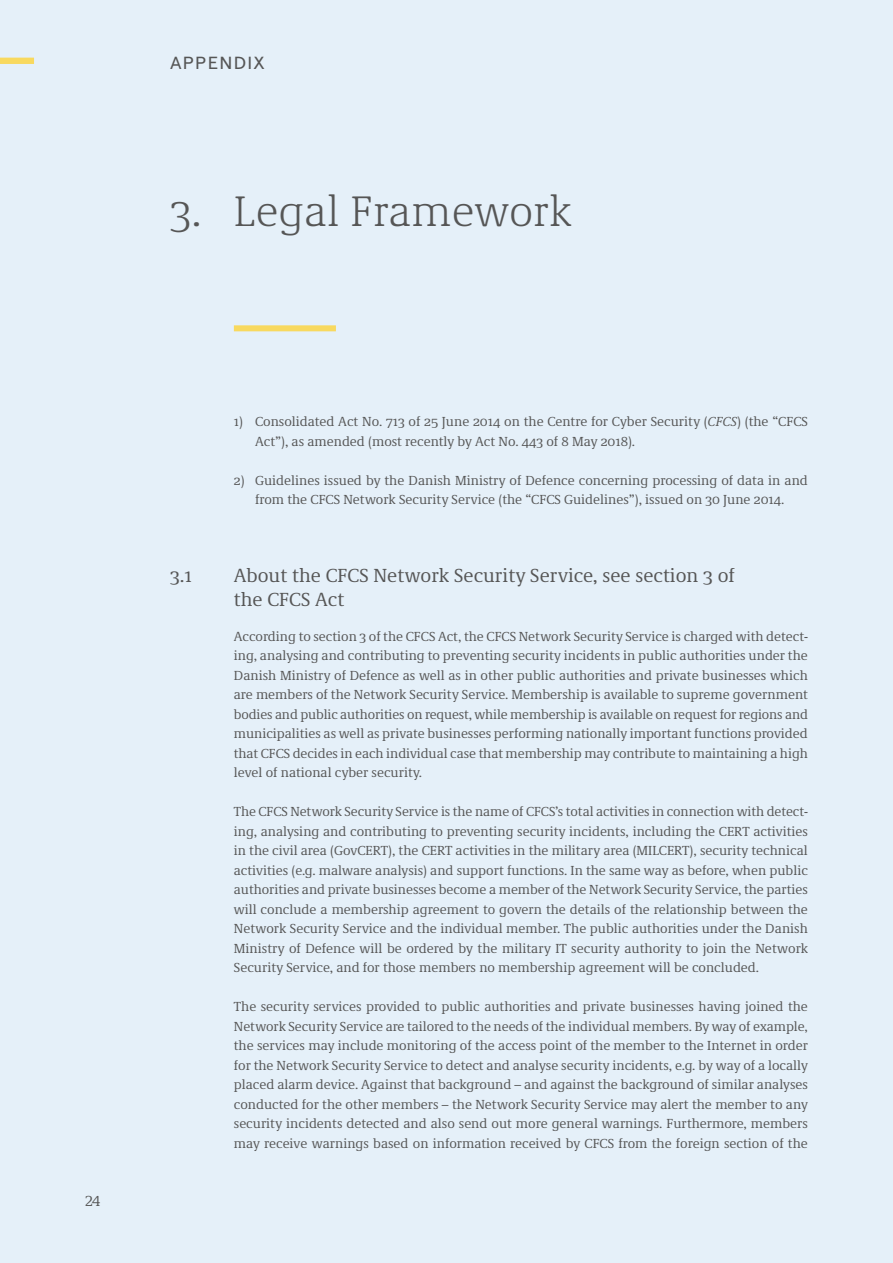
<style>
.page{position:relative;width:893px;height:1263px;background:#e5f0f9}
.page>*{position:absolute;margin:0;border:0;box-sizing:border-box;transform-origin:0 0}
.t1{font:45px "Demos Next Pro Light 2";color:#565656}
.t2{font:19.5px/24px "Demos Next Pro";color:#565656}
.t3{font:17.55px "Apercu 2";letter-spacing:.05em;color:#565656;scale:1.11 1}
.t4{font:15px "Demos Next Pro Regular 2";color:#565656}
.t5{font:13.5px/19.5px "Demos Next Pro";color:#565656;text-align:justify}
.s1{font-style:italic}
</style>
<div class="page">
<div style="left:0;top:58px;width:34px;height:6px;background:#f8d95f"></div>
<div style="left:234px;top:325px;width:102px;height:6px;background:#f8d95f"></div>
<p class="t3" style="left:170px;top:53px;width:87px">APPENDIX</p>
<h1 class="t1" style="left:170px;top:182px;width:403px">3. Legal Framework</h1>
<p class="t4" style="left:85px;top:1191px;width:17px">24</p>
<p class="t5" style="left:255px;top:411px;width:554px;text-indent:-21px">1) Consolidated Act No. 713 of 25 June 2014 on the Centre for Cyber Security (<span class="s1">CFCS</span>) (the “CFCS<br>Act”), as amended (most recently by Act No. 443 of 8 May 2018).</p>
<p class="t5" style="left:234px;top:470px;width:575px;text-align:center">2) Guidelines issued by the Danish Ministry of Defence concerning processing of data in and from the CFCS Network Security Service (the “CFCS Guidelines”), issued on 30 June 2014.</p>
<h2 class="t2" style="left:170px;top:563px;width:23px">3.1</h2>
<h2 class="t2" style="left:234px;top:563px;width:502px">About the CFCS Network Security Service, see section 3 of the CFCS Act</h2>
<p class="t5" style="left:234px;top:626px;width:576px">According to section 3 of the CFCS Act, the CFCS Network Security Service is charged with detect&shy;ing, analysing and contributing to preventing security incidents in public authorities under the Danish Ministry of Defence as well as in other public authorities and private businesses which are members of the Network Security Service. Membership is available to supreme government bodies and public authorities on request, while membership is available on request for regions and municipalities as well as private businesses performing nationally important functions provided that CFCS decides in each individual case that membership may contribute to maintaining a high level of national cyber security.</p>
<p class="t5" style="left:234px;top:801px;width:576px">The CFCS Network Security Service is the name of CFCS’s total activities in connection with detect&shy;ing, analysing and contributing to preventing security incidents, including the CERT activities in the civil area (GovCERT), the CERT activities in the military area (MILCERT), security technical activities (e.g. malware analysis) and support functions. In the same way as before, when public authorities and private businesses become a member of the Network Security Service, the parties will conclude a membership agreement to govern the details of the relationship between the Network Security Service and the individual member. The public authorities under the Danish Ministry of Defence will be ordered by the military IT security authority to join the Network Security Service, and for those members no membership agreement will be concluded.</p>
<p class="t5" style="left:234px;top:996px;width:575px">The security services provided to public authorities and private businesses having joined the Network Security Service are tailored to the needs of the individual members. By way of example, the services may include monitoring of the access point of the member to the Internet in order for the Network Security Service to detect and analyse security incidents, e.g. by way of a locally placed alarm device. Against that background – and against the background of similar analyses conducted for the other members – the Network Security Service may alert the member to any security incidents detected and also send out more general warnings. Furthermore, members may receive warnings based on information received by CFCS from the foreign section of the</p>
</div>
